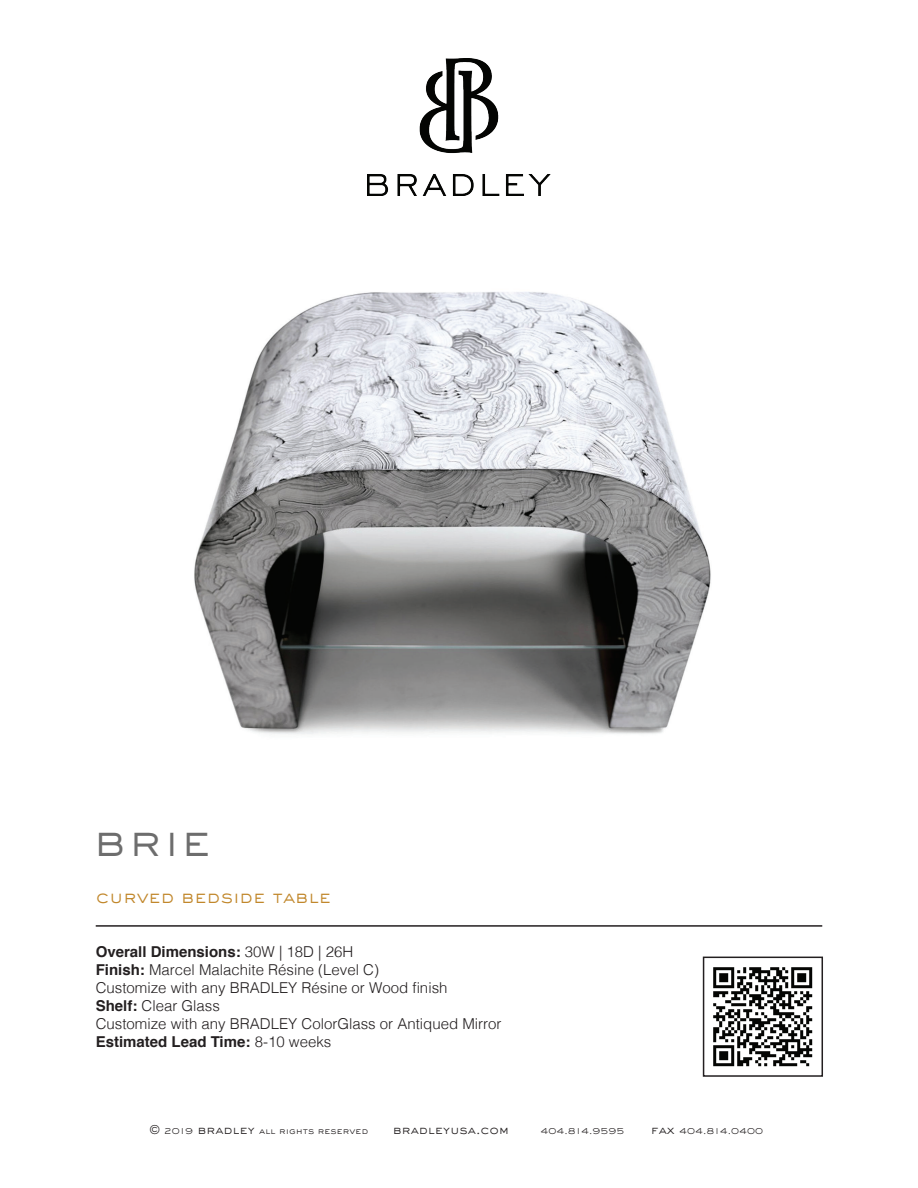
<style>
.page{position:relative;width:918px;height:1188px;background:#fff}
.page>*{position:absolute;margin:0;border:0;box-sizing:border-box;transform-origin:0 0}
.t1{font:300 45px "Sackers Gothic Std";color:#6d6d6d}
.t2{font:300 18px "Sackers Gothic Std";color:#c1872b}
.t3{font:300 15px/18px "Helvetica";color:#231f20}
.t4{font:300 12px "Sackers Gothic Std";color:#231f20}
.t5{font:300 9px "Sackers Gothic Std";color:#231f20}
.s1{font-weight:700}
.s2{font-size:12px}
</style>
<div class="page">
<img style="left:194px;top:292px;width:517px;height:442px">
<hr style="left:96px;top:925px;width:726px;height:2px;background:#231f20">
<img style="left:367px;top:59px;width:184px;height:137px">
<img style="left:713px;top:967px;width:100px;height:100px">
<div style="left:703px;top:957px;width:120px;height:120px;border:2px solid #231f20"></div>
<h1 class="t1" style="left:94px;top:809px;width:120px">brie</h1>
<p class="t2" style="left:96px;top:884px;width:237px">curved bedside table</p>
<p class="t3" style="left:96px;top:942px;width:407px"><span class="s1">Overall Dimensions:</span> 30W | 18D | 26H<br><span class="s1">Finish:</span> Marcel Malachite Résine (Level C)<br>Customize with any BRADLEY Résine or Wood finish<br><span class="s1">Shelf:</span> Clear Glass<br>Customize with any BRADLEY ColorGlass or Antiqued Mirror <span class="s1">Estimated Lead Time:</span> 8-10 weeks</p>
<p class="t5" style="left:149px;top:1125px;width:221px"><span class="s2">©</span> 2019 <span class="s2">bradley</span> all rights reserved</p>
<p class="t4" style="left:393px;top:1122px;width:118px">bradleyusa.com</p>
<p class="t5" style="left:541px;top:1125px;width:86px">404.814.9595</p>
<p class="t5" style="left:651px;top:1125px;width:114px"><span class="s2">fax</span> 404.814.0400</p>
</div>
